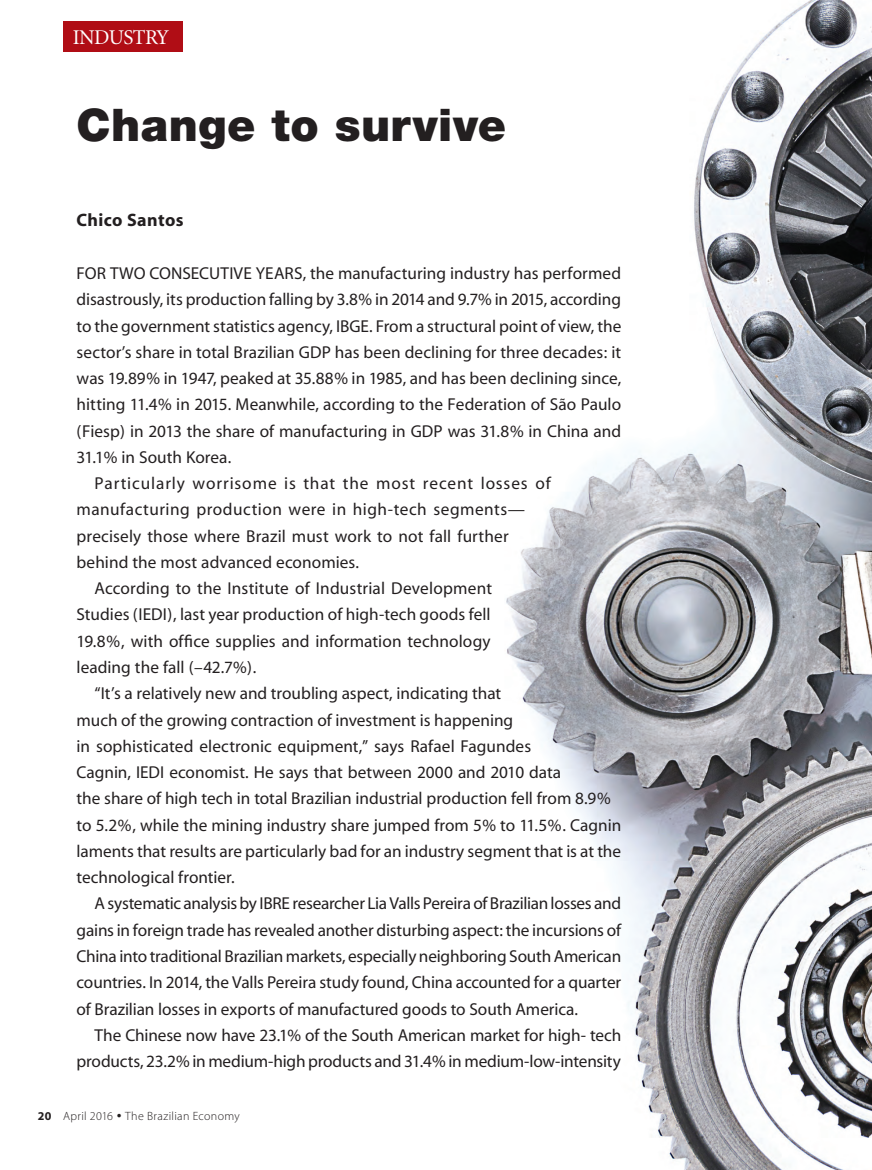
<style>
.page{position:relative;width:872px;height:1170px;background:#fff}
.page>*{position:absolute;margin:0;border:0;box-sizing:border-box;transform-origin:0 0}
.t1{font:900 45px "Helvetica Neue";letter-spacing:.01em;color:#231f20}
.t2{font:21px "Adobe Corp ID Minion Rg";letter-spacing:-.03em;color:#fff}
.t3{font:18px "Adobe Corp ID Myriad Bd";letter-spacing:.02em;color:#231f20}
.t4{font:17.25px "Adobe Corp ID Myriad Rg";color:#231f20}
.t5{font:17.25px "Adobe Corp ID Myriad Rg";letter-spacing:-.02em;color:#231f20}
.t6{font:17.25px "Adobe Corp ID Myriad Rg";letter-spacing:.055em;color:#231f20}
.t7{font:17.25px "Adobe Corp ID Myriad Rg";letter-spacing:.03em;color:#231f20}
.t8{font:12px "Adobe Corp ID Myriad Lt";letter-spacing:.03em;color:#231f20}
.t9{font:12px "Adobe Corp ID Myriad Bd";color:#231f20}
</style>
<div class="page">
<img style="left:506px;top:0;width:366px;height:1169px">
<div style="left:63px;top:21px;width:120px;height:31px;background:#b00d15"></div>
<p class="t2" style="left:73px;top:27px;width:98px">INDUSTRY</p>
<h1 class="t1" style="left:77px;top:98px;width:431px">Change to survive</h1>
<p class="t3" style="left:77px;top:211px;width:109px">Chico Santos</p>
<p class="t4" style="left:77px;top:264px;width:546px">For two consecutive years, the manufacturing industry has performed</p>
<p class="t4" style="left:77px;top:291px;width:546px">disastrously, its production falling by 3.8% in 2014 and 9.7% in 2015, according</p>
<p class="t4" style="left:77px;top:317px;width:546px">to the government statistics agency, IBGE. From a structural point of view, the</p>
<p class="t4" style="left:77px;top:343px;width:546px">sector’s share in total Brazilian GDP has been declining for three decades: it</p>
<p class="t4" style="left:77px;top:369px;width:546px">was 19.89% in 1947, peaked at 35.88% in 1985, and has been declining since,</p>
<p class="t4" style="left:77px;top:396px;width:546px">hitting 11.4% in 2015. Meanwhile, according to the Federation of São Paulo</p>
<p class="t4" style="left:77px;top:422px;width:546px">(Fiesp) in 2013 the share of manufacturing in GDP was 31.8% in China and</p>
<p class="t4" style="left:77px;top:448px;width:156px">31.1% in South Korea.</p>
<p class="t6" style="left:95px;top:475px;width:458px">Particularly worrisome is that the most recent losses of</p>
<p class="t7" style="left:77px;top:501px;width:450px">manufacturing production were in high-tech segments—</p>
<p class="t4" style="left:77px;top:527px;width:433px">precisely those where Brazil must work to not fall further</p>
<p class="t4" style="left:77px;top:553px;width:284px">behind the most advanced economies.</p>
<p class="t4" style="left:95px;top:580px;width:399px">According to the Institute of Industrial Development</p>
<p class="t4" style="left:77px;top:606px;width:415px">Studies (IE DI), last year production of high-tech goods fell</p>
<p class="t4" style="left:77px;top:632px;width:415px">19.8%, with office supplies and information technology</p>
<p class="t4" style="left:77px;top:658px;width:181px">leading the fall (–42.7%).</p>
<p class="t4" style="left:95px;top:685px;width:408px">“It’s a relatively new and troubling aspect, indicating that</p>
<p class="t4" style="left:77px;top:711px;width:438px">much of the growing contraction of investment is happening</p>
<p class="t4" style="left:77px;top:737px;width:456px">in sophisticated electronic equipment,” says Rafael Fagundes</p>
<p class="t4" style="left:77px;top:763px;width:486px">Cagnin, IEDI economist. He says that between 2000 and 2010 data</p>
<p class="t4" style="left:77px;top:790px;width:536px">the share of high tech in total Brazilian industrial production fell from 8.9%</p>
<p class="t4" style="left:77px;top:816px;width:546px">to 5.2%, while the mining industry share jumped from 5% to 11.5%. Cagnin</p>
<p class="t4" style="left:77px;top:842px;width:546px">laments that results are particularly bad for an industry segment that is at the</p>
<p class="t4" style="left:77px;top:868px;width:160px">technological frontier.</p>
<p class="t5" style="left:95px;top:895px;width:528px">A systematic analysis by IBRE researcher Lia Valls Pereira of Brazilian losses and</p>
<p class="t4" style="left:77px;top:921px;width:546px">gains in foreign trade has revealed another disturbing aspect: the incursions of</p>
<p class="t4" style="left:77px;top:947px;width:546px">China into traditional Brazilian markets, especially neighboring South American</p>
<p class="t4" style="left:77px;top:973px;width:546px">countries. In 2014, the Valls Pereira study found, China accounted for a quarter</p>
<p class="t4" style="left:77px;top:1000px;width:503px">of Brazilian losses in exports of manufactured goods to South America.</p>
<p class="t4" style="left:95px;top:1026px;width:528px">The Chinese now have 23.1% of the South American market for high- tech</p>
<p class="t4" style="left:77px;top:1052px;width:546px">products, 23.2% in medium-high products and 31.4% in medium-low-intensity</p>
<p class="t9" style="left:38px;top:1109px;width:15px">20</p>
<p class="t8" style="left:63px;top:1109px;width:178px">April 2016 • The Brazilian Economy</p>
</div>
